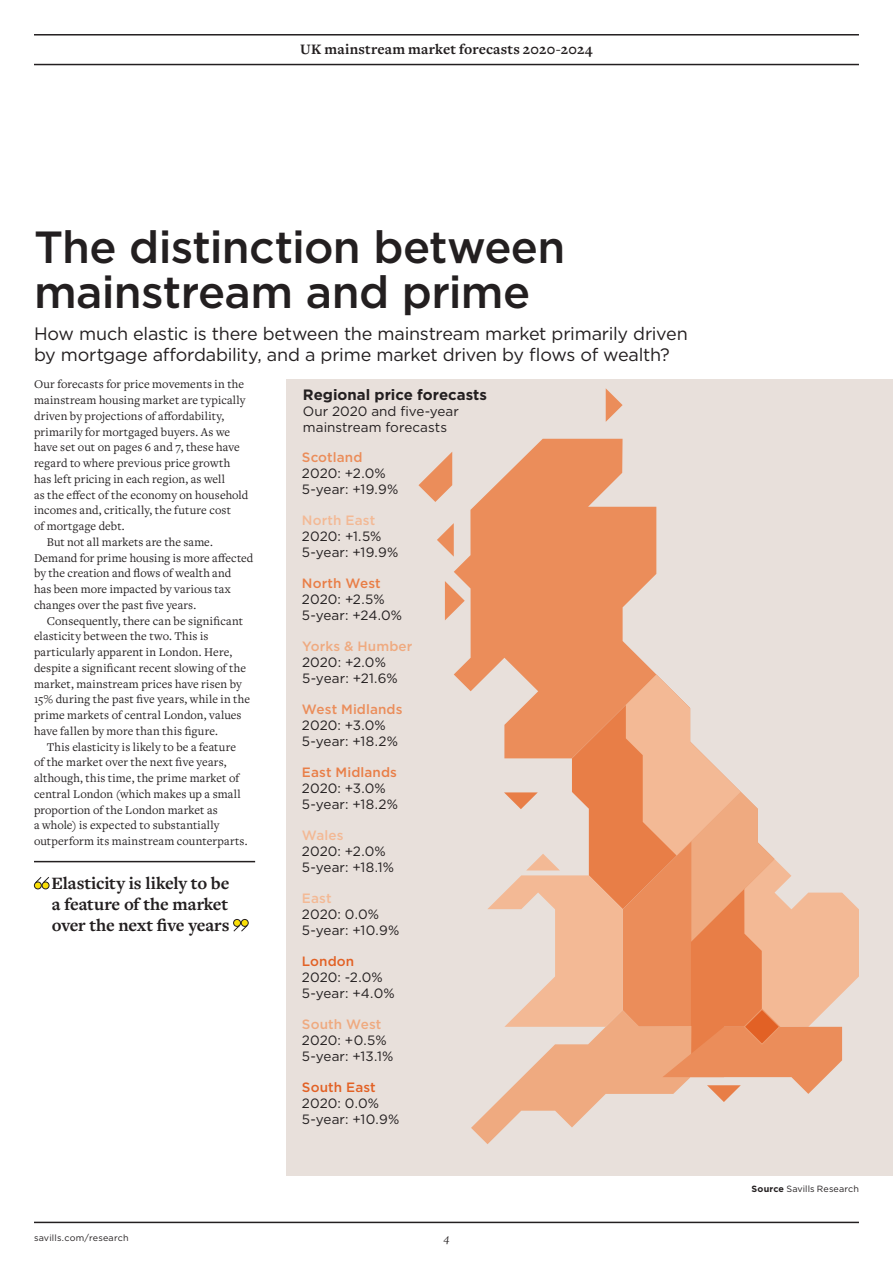
<style>
.page{position:relative;width:893px;height:1263px;background:#fff}
.page>*{position:absolute;margin:0;border:0;box-sizing:border-box;transform-origin:0 0}
.t1{font:500 45px/45px "Gotham";letter-spacing:-.015em;color:#231f20}
.t2{font:18px/21px "Gotham";letter-spacing:-.015em;color:#231f20}
.t3{font:700 18px/21px "Freight Text Pro";letter-spacing:-.01em;color:#231f20;text-align:justify}
.t4{font:700 15px "Freight Text Pro";letter-spacing:.01em;color:#231f20}
.t5{font:700 15px "Gotham";color:#231f20}
.t6{font:13.5px/15.8px "Gotham";letter-spacing:.005em;color:#231f20}
.t7{font:500 13.5px "Gotham";letter-spacing:.01em;color:#efaa80}
.t8{font:500 13.5px "Gotham";letter-spacing:.01em;color:#e87e47}
.t9{font:500 13.5px "Gotham";letter-spacing:.005em;color:#eb8d5a}
.t10{font:500 13.5px "Gotham";letter-spacing:.01em;color:#f3b995}
.t11{font:500 13.5px "Gotham";letter-spacing:.01em;color:#e26125}
.t12{font:12.3px "Freight Text Pro";letter-spacing:.01em;color:#231f20}
.t13{font:italic 12px "Freight Text Pro";color:#231f20}
.t14{font:9px "Gotham";letter-spacing:.015em;color:#231f20}
.s1{font-weight:700}
</style>
<div class="page">
<div style="left:287px;top:379px;width:606px;height:797px;background:#e8e0db"></div>
<svg style="left:454px;top:439px;width:202px;height:253px;fill:#eb8d5a"></svg>
<svg style="left:606px;top:388px;width:17px;height:34px"></svg>
<svg style="left:445px;top:581px;width:20px;height:39px"></svg>
<svg style="left:437px;top:523px;width:17px;height:34px"></svg>
<svg style="left:418px;top:452px;width:34px;height:50px"></svg>
<svg style="left:471px;top:674px;width:388px;height:470px"></svg>
<div style="left:241px;top:919px;width:7px;height:7px;background:#fadf06;border-radius:50%"></div>
<div style="left:241px;top:919px;width:8px;height:8px;border:1px solid #231f20;border-radius:50%"></div>
<div style="left:234px;top:919px;width:7px;height:7px;background:#fadf06;border-radius:50%"></div>
<div style="left:233px;top:919px;width:8px;height:8px;border:1px solid #231f20;border-radius:50%"></div>
<svg style="left:233px;top:924px;width:15px;height:8px"></svg>
<div style="left:34px;top:882px;width:7px;height:7px;background:#fadf06;border-radius:50%"></div>
<div style="left:34px;top:881px;width:8px;height:8px;border:1px solid #231f20;border-radius:50%"></div>
<div style="left:42px;top:882px;width:7px;height:7px;background:#fadf06;border-radius:50%"></div>
<div style="left:42px;top:881px;width:7px;height:8px;border:1px solid #231f20;border-radius:50%"></div>
<svg style="left:34px;top:877px;width:16px;height:7px"></svg>
<hr style="left:34px;top:861px;width:221px;height:1px;background:#231f20">
<hr style="left:34px;top:64px;width:825px;height:1px;background:#231f20">
<hr style="left:34px;top:34px;width:825px;height:2px;background:#231f20">
<hr style="left:34px;top:1222px;width:825px;height:1px;background:#231f20">
<p class="t4" style="left:300px;top:39px;width:294px">UK mainstream market forecasts 2020-2024</p>
<h1 class="t1" style="left:34px;top:224px;width:533px">The distinction between mainstream and prime</h1>
<h2 class="t2" style="left:34px;top:322px;width:655px">How much elastic is there between the mainstream market primarily driven by mortgage affordability, and a prime market driven by flows of wealth?</h2>
<p class="t12" style="left:34px;top:376px;width:212px">Our forecasts for price movements in the</p>
<p class="t12" style="left:34px;top:392px;width:213px">mainstream housing market are typically</p>
<p class="t12" style="left:34px;top:408px;width:192px">driven by projections of affordability,</p>
<p class="t12" style="left:34px;top:423px;width:198px">primarily for mortgaged buyers. As we</p>
<p class="t12" style="left:34px;top:439px;width:207px">have set out on pages 6 and 7, these have</p>
<p class="t12" style="left:34px;top:455px;width:198px">regard to where previous price growth</p>
<p class="t12" style="left:34px;top:471px;width:193px">has left pricing in each region, as well</p>
<p class="t12" style="left:34px;top:486px;width:216px">as the effect of the economy on household</p>
<p class="t12" style="left:34px;top:502px;width:198px">incomes and, critically, the future cost</p>
<p class="t12" style="left:34px;top:518px;width:92px">of mortgage debt.</p>
<p class="t12" style="left:47px;top:534px;width:168px">But not all markets are the same.</p>
<p class="t12" style="left:34px;top:549px;width:221px">Demand for prime housing is more affected</p>
<p class="t12" style="left:34px;top:565px;width:199px">by the creation and flows of wealth and</p>
<p class="t12" style="left:34px;top:581px;width:198px">has been more impacted by various tax</p>
<p class="t12" style="left:34px;top:597px;width:164px">changes over the past five years.</p>
<p class="t12" style="left:47px;top:613px;width:198px">Consequently, there can be significant</p>
<p class="t12" style="left:34px;top:628px;width:176px">elasticity between the two. This is</p>
<p class="t12" style="left:34px;top:644px;width:200px">particularly apparent in London. Here,</p>
<p class="t12" style="left:34px;top:660px;width:214px">despite a significant recent slowing of the</p>
<p class="t12" style="left:34px;top:676px;width:209px">market, mainstream prices have risen by</p>
<p class="t12" style="left:34px;top:691px;width:218px">15% during the past five years, while in the</p>
<p class="t12" style="left:34px;top:707px;width:209px">prime markets of central London, values</p>
<p class="t12" style="left:34px;top:723px;width:186px">have fallen by more than this figure.</p>
<p class="t12" style="left:47px;top:739px;width:191px">This elasticity is likely to be a feature</p>
<p class="t12" style="left:34px;top:754px;width:194px">of the market over the next five years,</p>
<p class="t12" style="left:34px;top:770px;width:207px">although, this time, the prime market of</p>
<p class="t12" style="left:34px;top:786px;width:208px">central London (which makes up a small</p>
<p class="t12" style="left:34px;top:802px;width:185px">proportion of the London market as</p>
<p class="t12" style="left:34px;top:817px;width:187px">a whole) is expected to substantially</p>
<p class="t12" style="left:34px;top:833px;width:215px">outperform its mainstream counterparts.</p>
<h2 class="t3" style="left:52px;top:873px;width:179px">Elasticity is likely to be a feature of the market over the next five years</h2>
<p class="t5" style="left:303px;top:385px;width:186px">Regional price forecasts</p>
<p class="t6" style="left:303px;top:403px;width:157px">Our 2020 and five-year mainstream forecasts</p>
<p class="t9" style="left:302px;top:448px;width:62px">Scotland</p>
<p class="t6" style="left:302px;top:465px;width:98px">2020: +2.0%<br>5-year: +19.9%</p>
<p class="t10" style="left:302px;top:512px;width:75px">North East</p>
<p class="t6" style="left:302px;top:528px;width:98px">2020: +1.5%<br>5-year: +19.9%</p>
<p class="t8" style="left:302px;top:575px;width:80px">North West</p>
<p class="t6" style="left:302px;top:591px;width:102px">2020: +2.5%<br>5-year: +24.0%</p>
<p class="t7" style="left:302px;top:638px;width:112px">Yorks &amp; Humber</p>
<p class="t6" style="left:302px;top:654px;width:97px">2020: +2.0%<br>5-year: +21.6%</p>
<p class="t9" style="left:302px;top:701px;width:102px">West Midlands</p>
<p class="t6" style="left:302px;top:717px;width:98px">2020: +3.0%<br>5-year: +18.2%</p>
<p class="t8" style="left:302px;top:764px;width:97px">East Midlands</p>
<p class="t6" style="left:302px;top:780px;width:98px">2020: +3.0%<br>5-year: +18.2%</p>
<p class="t10" style="left:302px;top:826px;width:43px">Wales</p>
<p class="t6" style="left:302px;top:843px;width:94px">2020: +2.0%<br>5-year: +18.1%</p>
<p class="t10" style="left:302px;top:890px;width:31px">East</p>
<p class="t6" style="left:302px;top:906px;width:99px">2020: 0.0%<br>5-year: +10.9%</p>
<p class="t11" style="left:302px;top:953px;width:54px">London</p>
<p class="t6" style="left:302px;top:969px;width:94px">2020: -2.0%<br>5-year: +4.0%</p>
<p class="t7" style="left:302px;top:1015px;width:81px">South West</p>
<p class="t6" style="left:302px;top:1032px;width:93px">2020: +0.5%<br>5-year: +13.1%</p>
<p class="t11" style="left:302px;top:1078px;width:75px">South East</p>
<p class="t6" style="left:302px;top:1095px;width:99px">2020: 0.0%<br>5-year: +10.9%</p>
<p class="t14" style="left:34px;top:1232px;width:96px">savills.com/research</p>
<p class="t13" style="left:444px;top:1230px;width:7px">4</p>
<p class="t14" style="left:752px;top:1183px;width:109px"><span class="s1">Source</span> Savills Research</p>
</div>
